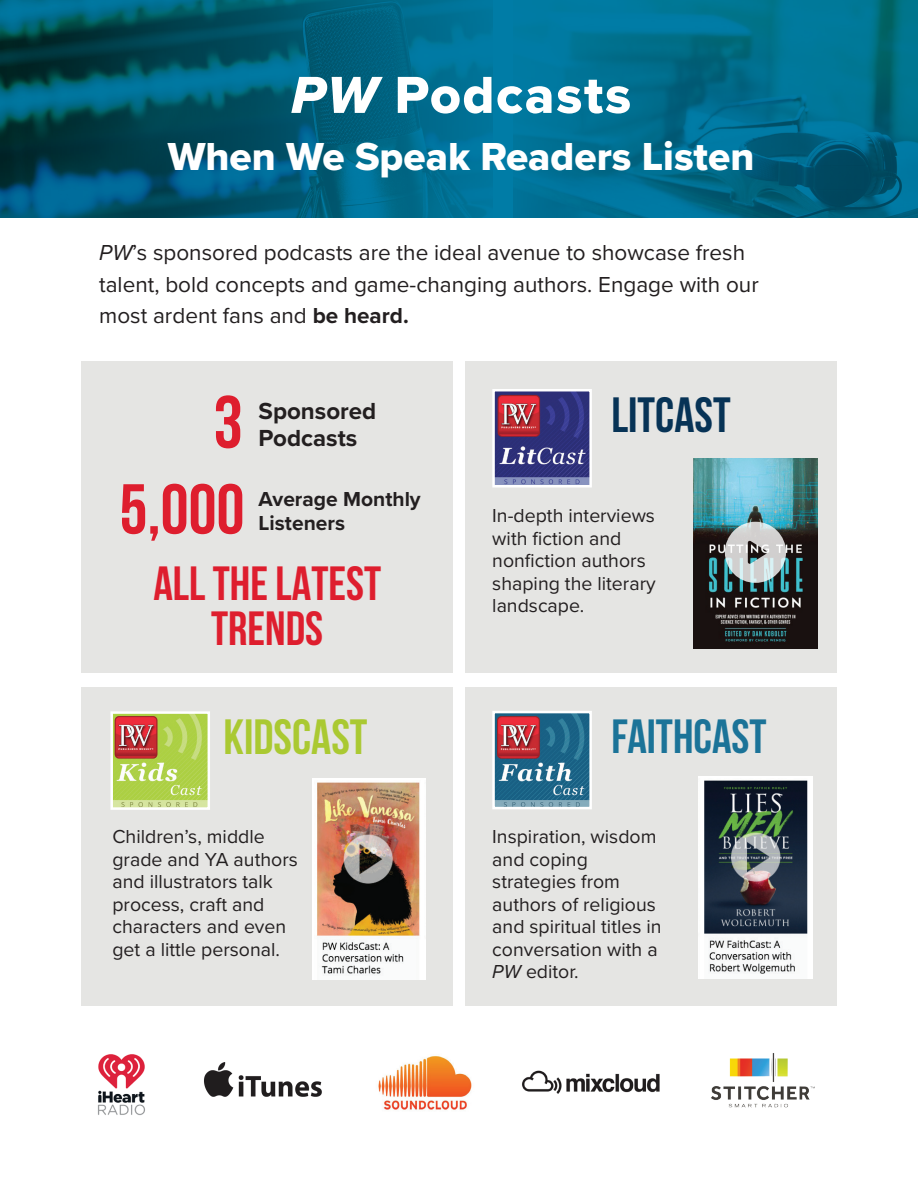
<style>
.page{position:relative;width:918px;height:1188px;background:#fff}
.page>*{position:absolute;margin:0;border:0;box-sizing:border-box;transform-origin:0 0}
.t1{font:700 74.1px "Bebas Neue";color:#de1e2e}
.t2{font:700 70.65px "Bebas Neue";color:#de1e2e}
.t3{font:54px "Proxima Nova Extrabld";letter-spacing:.03em;color:#fff}
.t4{font:700 49.5px "Bebas Neue";color:#aac932}
.t5{font:700 49.5px "Bebas Neue";color:#073356}
.t6{font:700 48px/45px "Bebas Neue";color:#de1e2e;text-align:center}
.t7{font:700 48px "Bebas Neue";color:#1b7398}
.t8{font:40.5px "Proxima Nova Extrabld";color:#fff}
.t9{font:700 24.15px/27px "Proxima Nova";color:#231f20}
.t10{font:22.5px/31.5px "Proxima Nova";color:#231f20}
.t11{font:700 21px/24px "Proxima Nova";color:#231f20}
.t12{font:19.5px/22.5px "Proxima Nova";color:#231f20}
.s1{font-family:"Proxima Nova Extrabld It"}
.s2{font-style:italic}
.s3{font-weight:700}
</style>
<div class="page">
<svg style="left:0;top:0;width:918px;height:218px;background:#006380"></svg>
<div style="left:81px;top:361px;width:371px;height:312px;background:#e5e5e3"></div>
<div style="left:466px;top:361px;width:371px;height:312px;background:#e5e5e3"></div>
<div style="left:81px;top:687px;width:371px;height:318px;background:#e5e5e3"></div>
<div style="left:466px;top:687px;width:371px;height:318px;background:#e5e5e3"></div>
<img style="left:312px;top:778px;width:114px;height:202px">
<img style="left:699px;top:777px;width:113px;height:201px">
<img style="left:98px;top:1054px;width:47px;height:61px">
<img style="left:522px;top:1070px;width:138px;height:24px">
<img style="left:204px;top:1062px;width:118px;height:35px">
<img style="left:711px;top:1053px;width:104px;height:55px">
<img style="left:378px;top:1056px;width:94px;height:54px">
<img style="left:114px;top:715px;width:92px;height:91px">
<div style="left:110px;top:711px;width:100px;height:99px;border:3px solid #fff"></div>
<img style="left:496px;top:393px;width:92px;height:90px">
<div style="left:492px;top:389px;width:100px;height:98px;border:3px solid #fff"></div>
<img style="left:496px;top:715px;width:92px;height:90px">
<div style="left:492px;top:711px;width:100px;height:98px;border:3px solid #fff"></div>
<img style="left:694px;top:459px;width:123px;height:190px">
<svg style="left:725px;top:522px;width:61px;height:61px;background:#a5b5b6"></svg>
<h3 class="t3" style="left:291px;top:55px;width:342px"><span class="s1">PW</span> Podcasts</h3>
<h3 class="t8" style="left:168px;top:126px;width:588px">When We Speak Readers Listen</h3>
<p class="t10" style="left:99px;top:236px;width:661px"><span class="s2">PW</span>’s sponsored podcasts are the ideal avenue to showcase fresh talent, bold concepts and game-changing authors. Engage with our most ardent fans and <span class="s3">be heard.</span></p>
<h1 class="t1" style="left:213px;top:382px;width:31px">3</h1>
<h2 class="t2" style="left:120px;top:470px;width:126px">5,000</h2>
<h3 class="t6" style="left:153px;top:561px;width:229px">ALL THE LATEST<br>TRENDS</h3>
<p class="t9" style="left:259px;top:397px;width:119px">Sponsored<br>Podcasts</p>
<p class="t11" style="left:259px;top:487px;width:164px">Average Monthly<br>Listeners</p>
<h3 class="t4" style="left:224px;top:710px;width:145px">KIDSCAST</h3>
<p class="t12" style="left:112px;top:825px;width:187px">Children’s, middle grade and YA authors and illustrators talk process, craft and characters and even get a little personal.</p>
<h3 class="t5" style="left:611px;top:388px;width:121px">LITCAST</h3>
<p class="t12" style="left:492px;top:504px;width:165px">In-depth interviews with fiction and nonfiction authors shaping the literary landscape.</p>
<h3 class="t7" style="left:611px;top:710px;width:157px">FAITHCAST</h3>
<p class="t12" style="left:492px;top:825px;width:171px">Inspiration, wisdom and coping strategies from authors of religious and spiritual titles in conversation with a<br><span class="s2">PW</span> editor.</p>
</div>
